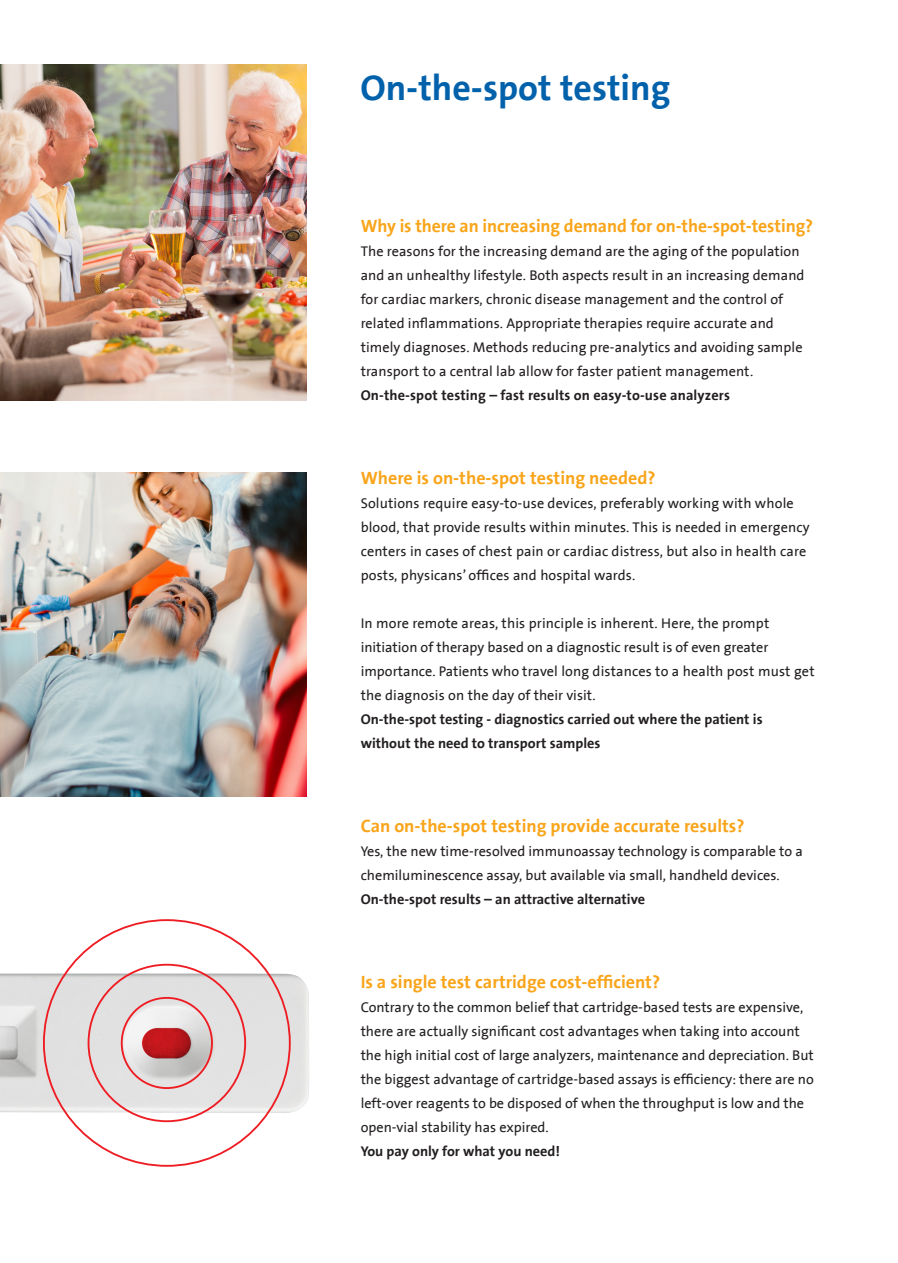
<style>
.page{position:relative;width:898px;height:1263px;background:#fff}
.page>*{position:absolute;margin:0;border:0;box-sizing:border-box;transform-origin:0 0}
.H3__Headline_24pt{font:700 36px "The Sans B7";color:#0161ab}
.H5__Subhead_12pt{font:700 18px "The Sans B7";color:#f9a51b}
.C1__Copy_9_5pt{font:14.25px/24px "The Sans B5 Plain";letter-spacing:.005em;color:#231f20}
.C1__Copy_9_5pt-2{font:700 14.25px/24px "The Sans B7";color:#231f20}
.H5__Subhead_12pt-2{font:14.25px/24px "The Sans B5 Plain";color:#231f20}
</style>
<div class="page">
<img style="left:0;top:64px;width:307px;height:336px">
<img style="left:0;top:472px;width:307px;height:324px">
<img style="left:0;top:973px;width:309px;height:140px">
<svg style="left:42px;top:919px;width:249px;height:248px"></svg>
<svg style="left:142px;top:1028px;width:49px;height:30px"></svg>
<p class="H3__Headline_24pt" style="left:360px;top:69px;width:311px">On-the-spot testing</p>
<p class="H5__Subhead_12pt" style="left:360px;top:217px;width:454px">Why is there an increasing demand for on-the-spot-testing?</p>
<p class="C1__Copy_9_5pt" style="left:360px;top:240px;width:445px">The reasons for the increasing demand are the aging of the population and an unhealthy lifestyle. Both aspects result in an increasing demand for cardiac markers, chronic disease management and the control of related inflammations. Appropriate therapies require accurate and timely diagnoses. Methods reducing pre-analytics and avoiding sample transport to a central lab allow for faster patient management.</p>
<p class="C1__Copy_9_5pt-2" style="left:360px;top:384px;width:370px">On-the-spot testing – fast results on easy-to-use analyzers</p>
<p class="H5__Subhead_12pt" style="left:360px;top:469px;width:296px">Where is on-the-spot testing needed?</p>
<p class="C1__Copy_9_5pt" style="left:360px;top:492px;width:450px">Solutions require easy-to-use devices, preferably working with whole blood, that provide results within minutes. This is needed in emergency centers in cases of chest pain or cardiac distress, but also in health care posts, physicans’ offices and hospital wards.</p>
<p class="C1__Copy_9_5pt" style="left:360px;top:612px;width:455px">In more remote areas, this principle is inherent. Here, the prompt initiation of therapy based on a diagnostic result is of even greater importance. Patients who travel long distances to a health post must get the diagnosis on the day of their visit.</p>
<p class="C1__Copy_9_5pt-2" style="left:360px;top:708px;width:403px">On-the-spot testing - diagnostics carried out where the patient is without the need to transport samples</p>
<p class="H5__Subhead_12pt" style="left:360px;top:817px;width:385px">Can on-the-spot testing provide accurate results?</p>
<p class="H5__Subhead_12pt-2" style="left:360px;top:840px;width:443px">Yes, the new time-resolved immunoassay technology is comparable to a chemiluminescence assay, but available via small, handheld devices.</p>
<p class="C1__Copy_9_5pt-2" style="left:360px;top:888px;width:286px">On-the-spot results – an attractive alternative</p>
<p class="H5__Subhead_12pt" style="left:360px;top:973px;width:301px">Is a single test cartridge cost-efficient?</p>
<p class="C1__Copy_9_5pt" style="left:360px;top:996px;width:454px">Contrary to the common belief that cartridge-based tests are expensive, there are actually significant cost advantages when taking into account the high initial cost of large analyzers, maintenance and depreciation. But the biggest advantage of cartridge-based assays is efficiency: there are no left-over reagents to be disposed of when the throughput is low and the open-vial stability has expired.</p>
<p class="C1__Copy_9_5pt-2" style="left:360px;top:1140px;width:201px">You pay only for what you need!</p>
</div>
